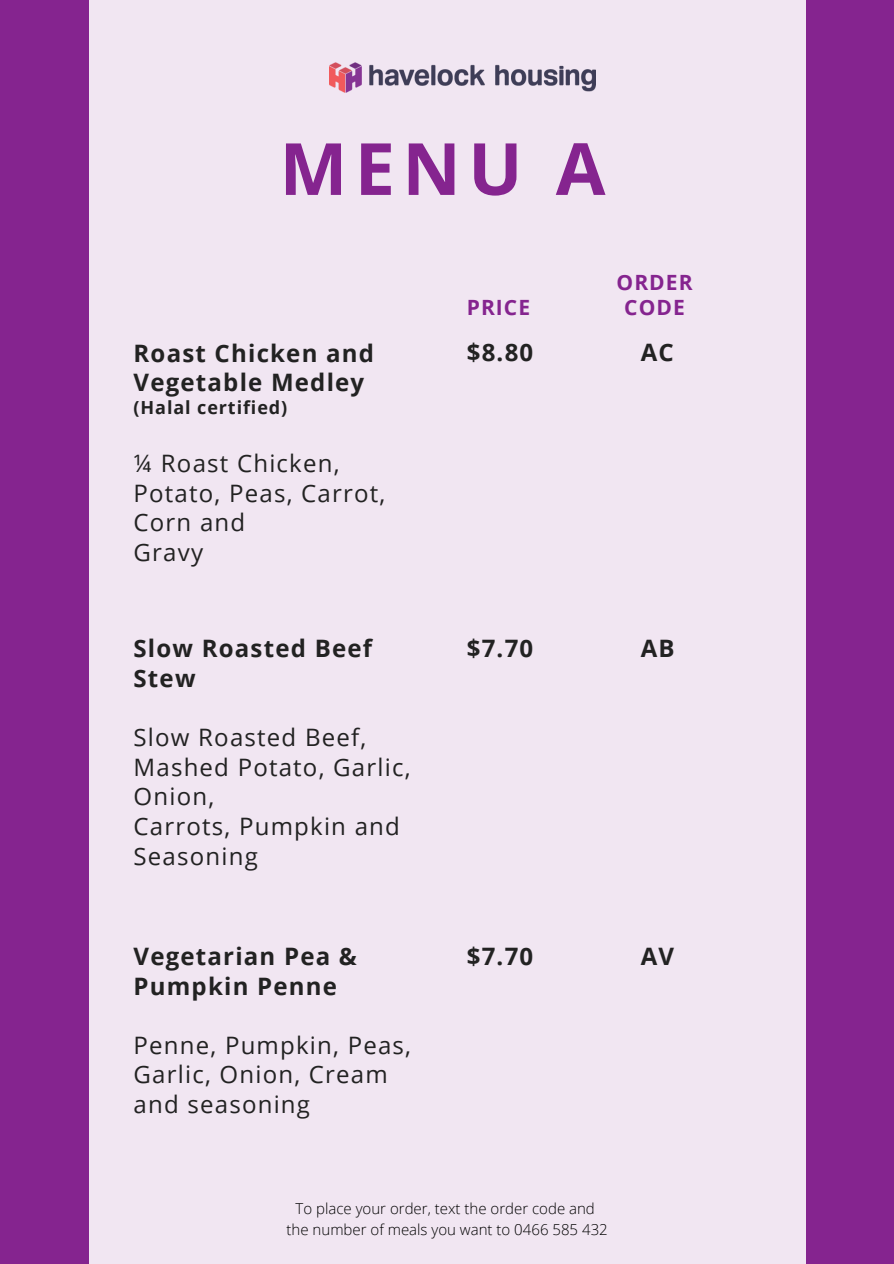
<style>
.page{position:relative;width:894px;height:1264px;background:#fff}
.page>*{position:absolute;margin:0;border:0;box-sizing:border-box;transform-origin:0 0}
.t1{font:700 72px "Open Sans";color:#85248f}
.t2{font:24px/29.5px "Open Sans";letter-spacing:.05em;color:#222}
.t3{font:700 24px/29.5px "Open Sans";letter-spacing:.05em;color:#222}
.t4{font:700 21px/25.2px "Open Sans";letter-spacing:.05em;color:#85248f;text-align:center}
.t5{font:700 18px "Open Sans";letter-spacing:.05em;color:#222}
.t6{font:300 15px/20.2px "Open Sans";color:#000;text-align:center}
</style>
<div class="page">
<div style="left:0;top:0;width:893px;height:1263px;background:#85248f"></div>
<div style="left:89px;top:0;width:717px;height:1263px;background:#f1e6f2"></div>
<img style="left:329px;top:63px;width:266px;height:29px">
<h1 class="t1" style="left:279px;top:118px;width:327px">MENU A</h1>
<p class="t4" style="left:466px;top:294px;width:65px">PRICE</p>
<p class="t4" style="left:616px;top:269px;width:77px">ORDER<br>CODE</p>
<p class="t3" style="left:133px;top:337px;width:242px">Roast Chicken and<br>Vegetable Medley</p>
<p class="t5" style="left:133px;top:395px;width:155px">(Halal certified)</p>
<p class="t2" style="left:133px;top:448px;width:253px">¼ Roast Chicken,<br>Potato, Peas, Carrot,<br>Corn and<br>Gravy</p>
<p class="t3" style="left:133px;top:633px;width:240px">Slow Roasted Beef<br>Stew</p>
<p class="t2" style="left:133px;top:722px;width:278px">Slow Roasted Beef,<br>Mashed Potato, Garlic,<br>Onion,<br>Carrots, Pumpkin and<br>Seasoning</p>
<p class="t3" style="left:133px;top:940px;width:225px">Vegetarian Pea &amp;<br>Pumpkin Penne</p>
<p class="t2" style="left:133px;top:1029px;width:279px">Penne, Pumpkin, Peas,<br>Garlic, Onion, Cream and seasoning</p>
<p class="t3" style="left:466px;top:337px;width:68px">$8.80</p>
<p class="t3" style="left:640px;top:337px;width:35px">AC</p>
<p class="t3" style="left:466px;top:633px;width:68px">$7.70</p>
<p class="t3" style="left:640px;top:633px;width:35px">AB</p>
<p class="t3" style="left:466px;top:940px;width:68px">$7.70</p>
<p class="t3" style="left:640px;top:940px;width:35px">AV</p>
<p class="t6" style="left:286px;top:1198px;width:322px">To place your order, text the order code and the number of meals you want to 0466 585 432</p>
</div>
